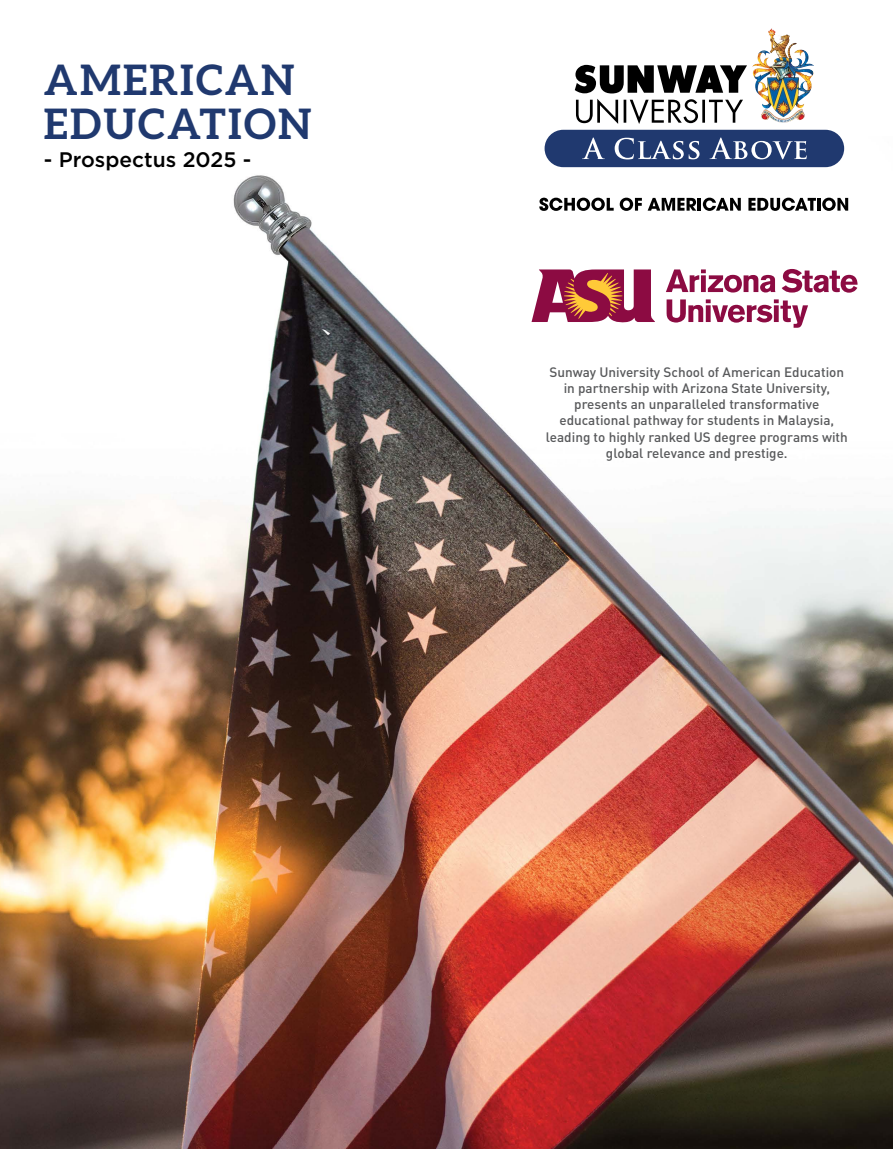
<style>
.page{position:relative;width:893px;height:1149px;background:#fff}
.page>*{position:absolute;margin:0;border:0;box-sizing:border-box;transform-origin:0 0}
.t1{font:700 42px/43.5px "Aleo";letter-spacing:.05em;color:#20396f}
.t2{font:500 21px "Gotham";color:#000}
.t3{font:500 13.5px/16.2px "DIN Pro";color:#58595b;text-align:center}
</style>
<div class="page">
<img style="left:0;top:137px;width:893px;height:1011px">
<div style="left:545px;top:130px;width:299px;height:37px;background:#20396f;border-radius:19px"></div>
<svg style="left:582px;top:137px;width:23px;height:22px"></svg>
<svg style="left:615px;top:138px;width:84px;height:21px"></svg>
<svg style="left:709px;top:137px;width:98px;height:22px"></svg>
<svg style="left:576px;top:99px;width:42px;height:25px"></svg>
<hr style="left:624px;top:100px;width:2px;height:23px;background:#000">
<svg style="left:630px;top:99px;width:68px;height:25px"></svg>
<hr style="left:702px;top:100px;width:3px;height:23px;background:#000">
<svg style="left:709px;top:100px;width:34px;height:23px"></svg>
<svg style="left:575px;top:65px;width:172px;height:28px"></svg>
<img style="left:752px;top:29px;width:27px;height:71px">
<svg style="left:539px;top:197px;width:75px;height:14px"></svg>
<svg style="left:620px;top:197px;width:22px;height:14px"></svg>
<svg style="left:648px;top:197px;width:93px;height:14px"></svg>
<svg style="left:748px;top:197px;width:100px;height:14px"></svg>
<svg style="left:531px;top:269px;width:326px;height:58px"></svg>
<h1 class="t1" style="left:44px;top:57px;width:269px">AMERICAN<br>EDUCATION</h1>
<h2 class="t2" style="left:44px;top:146px;width:209px">- Prospectus 2025 -</h2>
<p class="t3" style="left:546px;top:362px;width:304px">Sunway University School of American Education in partnership with Arizona State University, presents an unparalleled transformative educational pathway for students in Malaysia, leading to highly ranked US degree programs with global relevance and prestige.</p>
</div>
